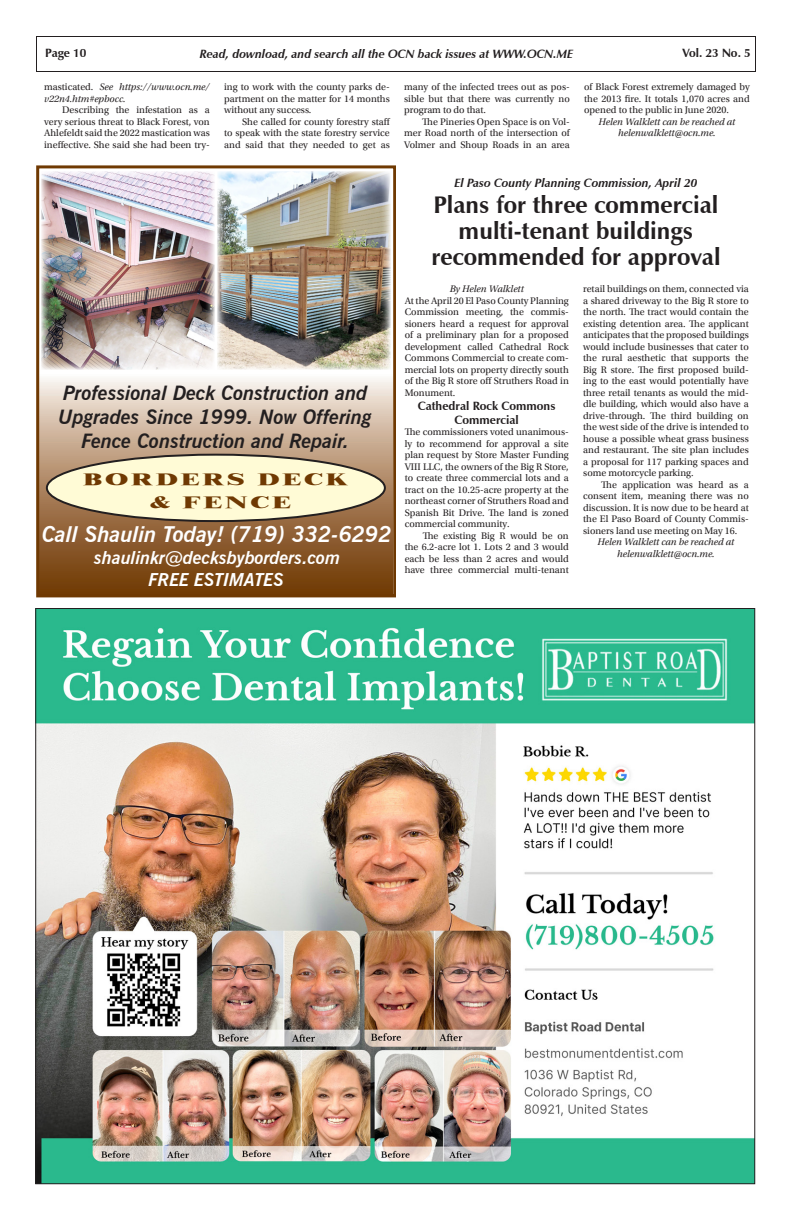
<style>
.page{position:relative;width:792px;height:1224px;background:#fff}
.page>*{position:absolute;margin:0;border:0;box-sizing:border-box;transform-origin:0 0}
.BP{font:700 24px/26px "Zapf Humanist 601 BT";color:#231f20;text-align:center}
.t1{font:italic 700 22px "News Gothic BT";color:#fff}
.t2{font:italic 700 20px/24px "News Gothic BT";color:#231f20;text-align:center}
.t3{font:italic 700 18px/22px "News Gothic BT";color:#fff;text-align:center}
.t4{font:800 16.8px/23px "Times New Roman";letter-spacing:.08em;color:#6f3902;text-align:center;scale:1.73 1}
.BP-2{font:italic 700 12px "Zapf Humanist 601 BT";color:#231f20}
.BP-3{font:700 12px/13.8px "Zapf Humanist 601 BT";color:#231f20;text-align:center}
.IP{font:10px/11.5px "Utopia Std";color:#231f20;text-align:justify}
.BP-4{font:10px/11.5px "Utopia Std";color:#231f20;text-align:justify}
.BP-5{font:italic 10px/11.5px "Utopia Std";color:#231f20}
.s1{font-style:normal}
</style>
<div class="page">
<div style="left:36px;top:36px;width:720px;height:36px;border:1px solid #231f20"></div>
<svg style="left:40px;top:378px;width:352px;height:215px;background:#af8d6d"></svg>
<div style="left:36px;top:165px;width:360px;height:432px;border:3px solid #6f3902"></div>
<div style="left:47px;top:455px;width:338px;height:66px;background:#fffbd6;border-radius:50%"></div>
<div style="left:46px;top:454px;width:340px;height:68px;border:2px solid #231f20;border-radius:50%"></div>
<img style="left:42px;top:171px;width:173px;height:199px">
<img style="left:217px;top:171px;width:173px;height:199px">
<img style="left:37px;top:610px;width:716px;height:572px">
<p class="BP-3" style="left:45px;top:46px;width:43px">Page 10</p>
<p class="BP-2" style="left:200px;top:46px;width:375px">Read, download, and search all the OCN back issues at WWW.OCN.ME</p>
<p class="BP-3" style="left:682px;top:46px;width:70px">Vol. 23 No. 5</p>
<p class="BP-5" style="left:44px;top:81px;width:167px"><span class="s1">masticated.</span> See https://www.ocn.me/ v22n4.htm#epbocc.</p>
<p class="IP" style="left:44px;top:104px;width:167px;text-indent:18px">Describing the infestation as a very serious threat to Black Forest, von Ahlefeldt said the 2022 mastication was ineffective. She said she had been try-</p>
<p class="IP" style="left:224px;top:81px;width:167px">ing to work with the county parks de&shy;partment on the matter for 14 months without any success.</p>
<p class="IP" style="left:224px;top:116px;width:168px;text-indent:18px">She called for county forestry staff to speak with the state forestry service and said that they needed to get as</p>
<p class="IP" style="left:404px;top:81px;width:167px">many of the infected trees out as pos&shy;sible but that there was currently no program to do that.</p>
<p class="IP" style="left:404px;top:116px;width:167px;text-indent:18px">The Pineries Open Space is on Vol&shy;mer Road north of the intersection of Volmer and Shoup Roads in an area</p>
<p class="IP" style="left:584px;top:81px;width:167px">of Black Forest extremely damaged by the 2013 fire. It totals 1,070 acres and opened to the public in June 2020.</p>
<p class="BP-5" style="left:599px;top:116px;width:138px">Helen Walklett can be reached at</p>
<p class="BP-5" style="left:618px;top:127px;width:99px">helenwalklett@ocn.me.</p>
<p class="t2" style="left:59px;top:381px;width:315px">Professional Deck Construction and<br>Upgrades Since 1999. Now Offering<br>Fence Construction and Repair.</p>
<p class="t4" style="left:83px;top:468px;width:155px">BORDERS DECK &amp; FENCE</p>
<p class="t1" style="left:42px;top:521px;width:351px">Call Shaulin Today! (719) 332-6292</p>
<p class="t3" style="left:94px;top:547px;width:247px">shaulinkr@decksbyborders.com<br>FREE ESTIMATES</p>
<p class="BP-2" style="left:455px;top:176px;width:244px">El Paso County Planning Commission, April 20</p>
<p class="BP" style="left:434px;top:192px;width:287px">Plans for three commercial</p>
<p class="BP" style="left:431px;top:218px;width:291px">multi-tenant buildings recommended for approval</p>
<p class="BP-5" style="left:450px;top:284px;width:76px">By Helen Walklett</p>
<p class="BP-4" style="left:405px;top:295px;width:166px">At the April 20 El Paso County Planning Commission meeting, the commis&shy;sioners heard a request for approval of a preliminary plan for a proposed development called Cathedral Rock Commons Commercial to create com&shy;mercial lots on property directly south of the Big R store off Struthers Road in Monument.</p>
<p class="BP-3" style="left:418px;top:399px;width:139px">Cathedral Rock Commons<br>Commercial</p>
<p class="BP-4" style="left:405px;top:426px;width:166px">The commissioners voted unanimous&shy;ly to recommend for approval a site plan request by Store Master Funding VIII LLC, the owners of the Big R Store, to create three commercial lots and a tract on the 10.25-acre property at the northeast corner of Struthers Road and Spanish Bit Drive. The land is zoned commercial community.</p>
<p class="IP" style="left:405px;top:530px;width:166px;text-indent:18px">The existing Big R would be on the 6.2-acre lot 1. Lots 2 and 3 would each be less than 2 acres and would have three commercial multi-tenant</p>
<p class="IP" style="left:583px;top:284px;width:167px">retail buildings on them, connected via a shared driveway to the Big R store to the north. The tract would contain the existing detention area. The applicant anticipates that the proposed buildings would include businesses that cater to the rural aesthetic that supports the Big R store. The first proposed build&shy;ing to the east would potentially have three retail tenants as would the mid&shy;dle building, which would also have a drive-through. The third building on the west side of the drive is intended to house a possible wheat grass business and restaurant. The site plan includes a proposal for 117 parking spaces and some motorcycle parking.</p>
<p class="IP" style="left:583px;top:479px;width:167px;text-indent:18px">The application was heard as a consent item, meaning there was no discussion. It is now due to be heard at the El Paso Board of County Commis&shy;sioners land use meeting on May 16.</p>
<p class="BP-5" style="left:598px;top:537px;width:138px">Helen Walklett can be reached at</p>
<p class="BP-5" style="left:617px;top:548px;width:99px">helenwalklett@ocn.me.</p>
</div>
